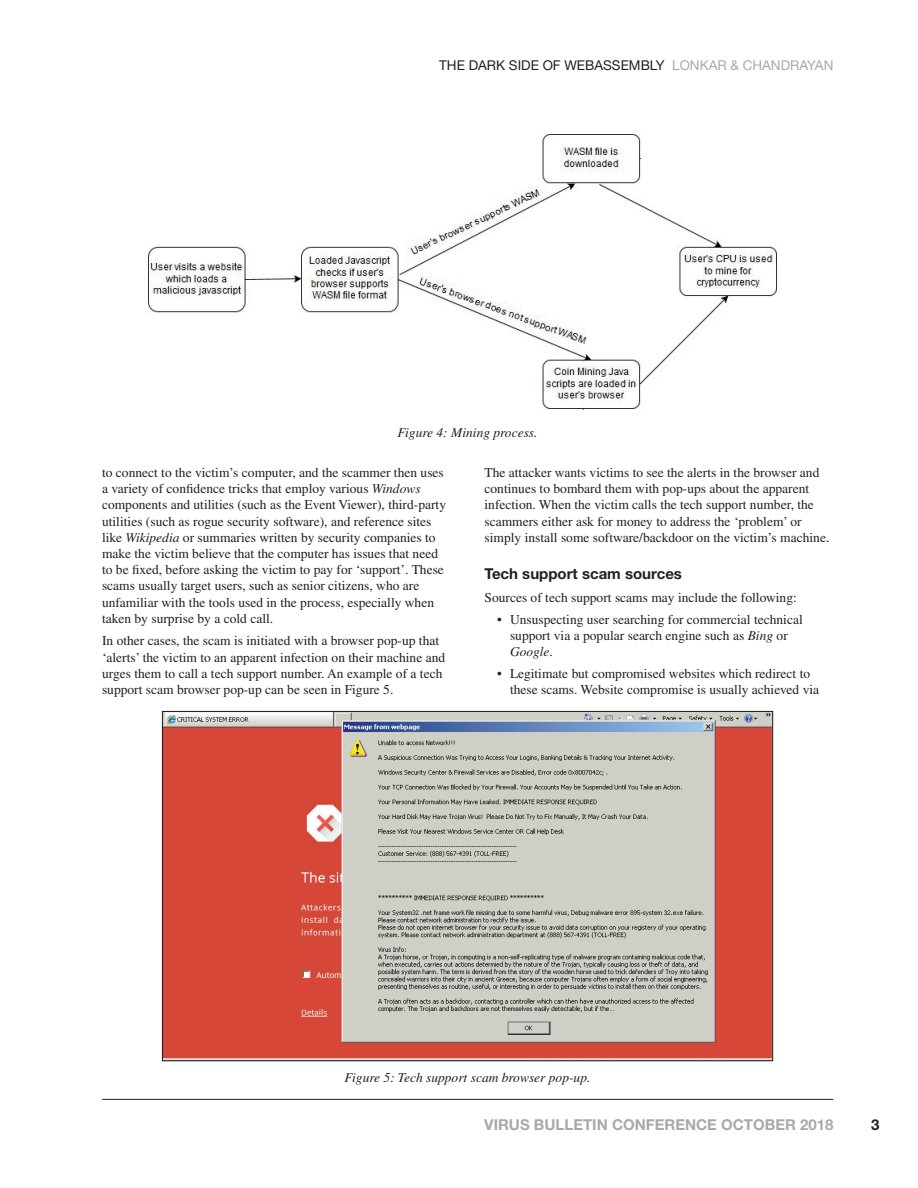
<style>
.page{position:relative;width:918px;height:1188px;background:#fff}
.page>*{position:absolute;margin:0;border:0;box-sizing:border-box;transform-origin:0 0}
.t1{font:700 15px "Helvetica Neue";color:#a8a9ad}
.t2{font:700 15px "Helvetica Neue";color:#231f20}
.t3{font:13.5px/16.2px "Times";color:#231f20}
.t4{font:italic 13.5px "Times";color:#231f20}
.t5{font:13.5px "Helvetica Neue";color:#231f20}
.s1{color:#a8a9ad}
.s2{font-style:italic}
.s3{color:#000}
</style>
<div class="page">
<hr style="left:102px;top:1099px;width:731px;height:1px;background:#231f20">
<img style="left:149px;top:134px;width:628px;height:276px">
<img style="left:164px;top:713px;width:607px;height:346px">
<p class="t5" style="left:439px;top:57px;width:396px">THE DARK SIDE OF WEBASSEMBLY <span class="s1">LONKAR &amp; CHANDRAYAN</span></p>
<p class="t4" style="left:398px;top:425px;width:142px">Figure 4: Mining process.</p>
<p class="t3" style="left:102px;top:464px;width:346px">to connect to the victim’s computer, and the scammer then uses a variety of confidence tricks that employ various <span class="s2">Windows </span>components and utilities (such as the Event Viewer), third-party utilities (such as rogue security software), and reference sites like <span class="s2">Wikipedia</span> or summaries written by security companies to make the victim believe that the computer has issues that need to be fixed, before asking the victim to pay for ‘support’. These scams usually target users, such as senior citizens, who are unfamiliar with the tools used in the process, especially when taken by surprise by a cold call.</p>
<p class="t3" style="left:102px;top:633px;width:345px">In other cases, the scam is initiated with a browser pop-up that ‘alerts’ the victim to an apparent infection on their machine and urges them to call a tech support number. An example of a tech support scam browser pop-up can be seen in Figure 5.</p>
<p class="t3" style="left:485px;top:464px;width:346px">The attacker wants victims to see the alerts in the browser and continues to bombard them with pop-ups about the apparent infection. When the victim calls the tech support number, the scammers either ask for money to address the ‘problem’ or simply install some software/backdoor on the victim’s machine<span class="s3">.</span></p>
<p class="t2" style="left:485px;top:564px;width:199px">Tech support scam sources</p>
<p class="t3" style="left:485px;top:589px;width:314px">Sources of tech support scams may include the following:</p>
<p class="t3" style="left:510px;top:611px;width:294px;text-indent:-13px">• Unsuspecting user searching for commercial technical support via a popular search engine such as <span class="s2">Bing</span> or<br><span class="s2">Google</span>.</p>
<p class="t3" style="left:510px;top:666px;width:311px;text-indent:-13px">• Legitimate but compromised websites which redirect to these scams. Website compromise is usually achieved via</p>
<p class="t4" style="left:345px;top:1070px;width:247px">Figure 5: Tech support scam browser pop-up.</p>
<p class="t1" style="left:484px;top:1115px;width:351px">VIRUS BULLETIN CONFERENCE OCTOBER 2018</p>
<p class="t2" style="left:871px;top:1115px;width:10px">3</p>
</div>
